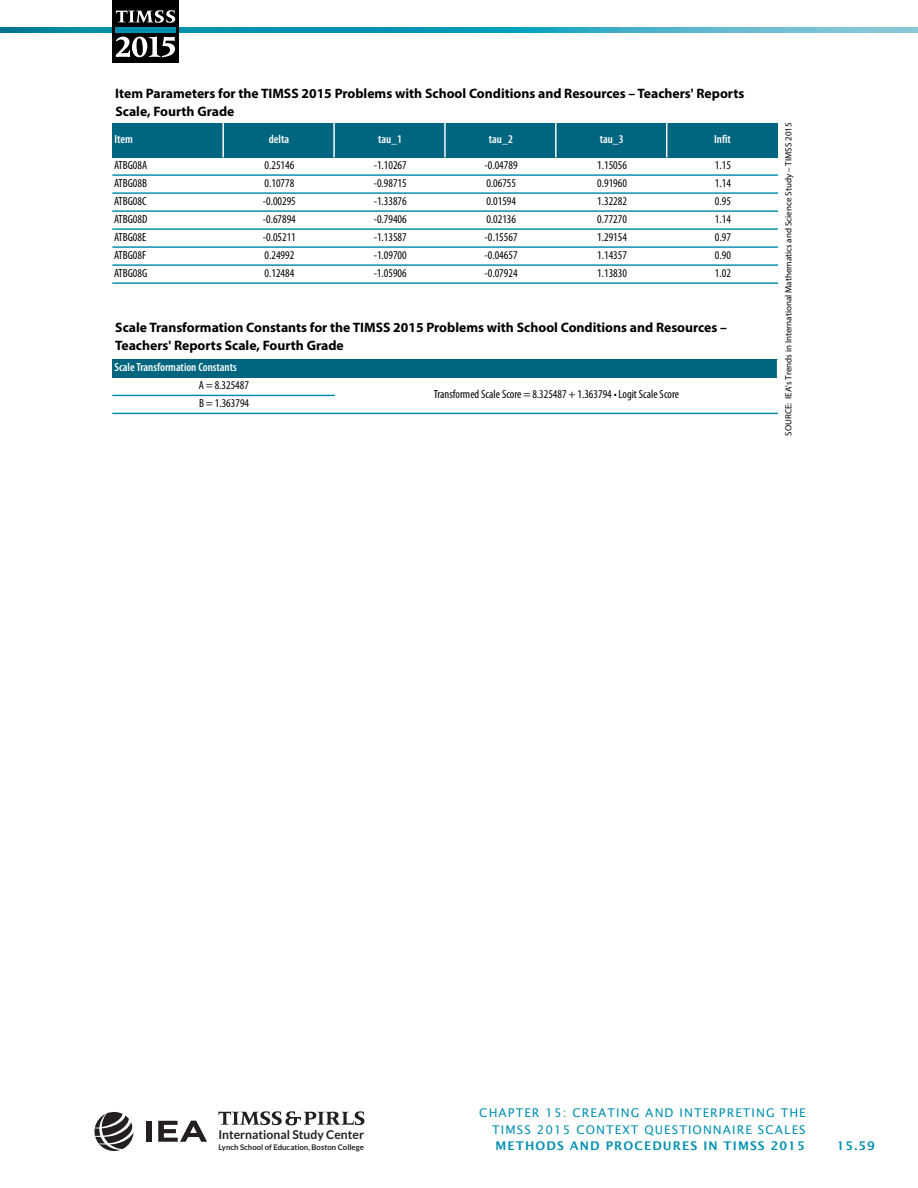
<style>
.page{position:relative;width:918px;height:1188px;background:#fff}
.page>*{position:absolute;margin:0;border:0;box-sizing:border-box;transform-origin:0 0}
.t1{font:700 13.65px/17.7px "Myriad Pro";color:#000}
.t2{font:700 12.15px "Lato";color:#231f20}
.t3{font:12px/16.5px "Lucida Sans";letter-spacing:.09em;color:#008fb1;text-align:right}
.t4{font:600 12px "Lucida Sans";letter-spacing:.09em;color:#008fb1}
.t5{font:condensed 11.85px "Myriad Pro";color:#000}
.t6{font:600 condensed 11.85px/18px "Myriad Pro";color:#fff}
.t7{font:9px "Myriad Pro";color:#000}
.t8{font:700 7.8px "Lato";color:#231f20}
.s1{font-weight:400;color:#000}
</style>
<div class="page">
<svg style="left:0;top:27px;width:918px;height:6px;background:#29a2bc"></svg>
<div style="left:112px;top:0;width:67px;height:63px;background:#000"></div>
<svg style="left:116px;top:10px;width:59px;height:13px"></svg>
<svg style="left:116px;top:37px;width:59px;height:20px"></svg>
<div style="left:115px;top:27px;width:61px;height:6px;background:#008fb1"></div>
<svg style="left:94px;top:1112px;width:40px;height:39px"></svg>
<div style="left:146px;top:1121px;width:6px;height:21px;background:#231f20"></div>
<svg style="left:158px;top:1121px;width:49px;height:21px"></svg>
<svg style="left:218px;top:1111px;width:146px;height:14px"></svg>
<div style="left:112px;top:123px;width:666px;height:34px;background:#00667f"></div>
<div style="left:112px;top:359px;width:666px;height:19px;background:#00667f"></div>
<hr style="left:333px;top:123px;width:2px;height:34px;background:#fff">
<hr style="left:222px;top:123px;width:2px;height:34px;background:#fff">
<hr style="left:444px;top:123px;width:2px;height:34px;background:#fff">
<hr style="left:555px;top:123px;width:2px;height:34px;background:#fff">
<hr style="left:666px;top:123px;width:1px;height:34px;background:#fff">
<svg style="left:777px;top:359px;width:1px;height:19px"></svg>
<hr style="left:112px;top:174px;width:666px;height:2px;background:#008bb0">
<hr style="left:112px;top:192px;width:666px;height:2px;background:#008bb0">
<hr style="left:112px;top:210px;width:666px;height:2px;background:#008bb0">
<hr style="left:112px;top:228px;width:666px;height:2px;background:#008bb0">
<hr style="left:112px;top:246px;width:666px;height:2px;background:#008bb0">
<hr style="left:112px;top:264px;width:666px;height:2px;background:#008bb0">
<hr style="left:112px;top:282px;width:666px;height:2px;background:#008bb0">
<hr style="left:112px;top:395px;width:223px;height:1px;background:#008bb0">
<hr style="left:112px;top:413px;width:666px;height:1px;background:#008bb0">
<p class="t1" style="left:115px;top:84px;width:631px">Item Parameters for the TIMSS 2015 Problems with School Conditions and Resources – Teachers' Reports<br>Scale, Fourth Grade</p>
<p class="t6" style="left:114px;top:130px;width:20px">Item</p>
<p class="t6" style="left:269px;top:130px;width:22px">delta</p>
<p class="t6" style="left:378px;top:130px;width:25px">tau_1</p>
<p class="t6" style="left:489px;top:130px;width:25px">tau_2</p>
<p class="t6" style="left:600px;top:130px;width:25px">tau_3</p>
<p class="t6" style="left:714px;top:130px;width:18px">Infit</p>
<p class="t5" style="left:114px;top:158px;width:35px">ATBG08A</p>
<p class="t5" style="left:265px;top:158px;width:31px">0.25146</p>
<p class="t5" style="left:374px;top:158px;width:35px">-1.10267</p>
<p class="t5" style="left:485px;top:158px;width:35px">-0.04789</p>
<p class="t5" style="left:597px;top:158px;width:31px">1.15056</p>
<p class="t5" style="left:715px;top:158px;width:18px">1.15</p>
<p class="t5" style="left:114px;top:176px;width:34px">ATBG08B</p>
<p class="t5" style="left:265px;top:176px;width:31px">0.10778</p>
<p class="t5" style="left:374px;top:176px;width:35px">-0.98715</p>
<p class="t5" style="left:486px;top:176px;width:31px">0.06755</p>
<p class="t5" style="left:597px;top:176px;width:31px">0.91960</p>
<p class="t5" style="left:715px;top:176px;width:18px">1.14</p>
<p class="t5" style="left:114px;top:194px;width:34px">ATBG08C</p>
<p class="t5" style="left:263px;top:194px;width:35px">-0.00295</p>
<p class="t5" style="left:374px;top:194px;width:35px">-1.33876</p>
<p class="t5" style="left:486px;top:194px;width:31px">0.01594</p>
<p class="t5" style="left:597px;top:194px;width:31px">1.32282</p>
<p class="t5" style="left:715px;top:194px;width:18px">0.95</p>
<p class="t5" style="left:114px;top:212px;width:35px">ATBG08D</p>
<p class="t5" style="left:263px;top:212px;width:35px">-0.67894</p>
<p class="t5" style="left:374px;top:212px;width:35px">-0.79406</p>
<p class="t5" style="left:486px;top:212px;width:31px">0.02136</p>
<p class="t5" style="left:597px;top:212px;width:31px">0.77270</p>
<p class="t5" style="left:715px;top:212px;width:18px">1.14</p>
<p class="t5" style="left:114px;top:230px;width:34px">ATBG08E</p>
<p class="t5" style="left:263px;top:230px;width:35px">-0.05211</p>
<p class="t5" style="left:374px;top:230px;width:35px">-1.13587</p>
<p class="t5" style="left:485px;top:230px;width:35px">-0.15567</p>
<p class="t5" style="left:597px;top:230px;width:31px">1.29154</p>
<p class="t5" style="left:715px;top:230px;width:18px">0.97</p>
<p class="t5" style="left:485px;top:266px;width:35px">-0.07924</p>
<p class="t5" style="left:114px;top:248px;width:34px">ATBG08F</p>
<p class="t5" style="left:265px;top:248px;width:31px">0.24992</p>
<p class="t5" style="left:374px;top:248px;width:35px">-1.09700</p>
<p class="t5" style="left:485px;top:248px;width:35px">-0.04657</p>
<p class="t5" style="left:597px;top:248px;width:31px">1.14357</p>
<p class="t5" style="left:715px;top:248px;width:18px">0.90</p>
<p class="t5" style="left:114px;top:266px;width:35px">ATBG08G</p>
<p class="t5" style="left:265px;top:266px;width:31px">0.12484</p>
<p class="t5" style="left:374px;top:266px;width:35px">-1.05906</p>
<p class="t5" style="left:597px;top:266px;width:31px">1.13830</p>
<p class="t5" style="left:715px;top:266px;width:18px">1.02</p>
<p class="t1" style="left:115px;top:319px;width:613px">Scale Transformation Constants for the TIMSS 2015 Problems with School Conditions and Resources –<br>Teachers' Reports Scale, Fourth Grade</p>
<p class="t6" style="left:199px;top:359px;width:52px;text-indent:-84px">Scale Transformation Constants<br><span class="s1">A = 8.325487</span></p>
<p class="t5" style="left:434px;top:387px;width:247px">Transformed Scale Score = 8.325487 + 1.363794 • Logit Scale Score</p>
<p class="t5" style="left:199px;top:396px;width:52px">B = 1.363794</p>
<p class="t7" style="left:783px;top:436px;width:315px;rotate:-90deg">SOURCE: IEA's Trends in International Mathematics and Science Study – TIMSS 2015</p>
<p class="t2" style="left:218px;top:1128px;width:147px">International Study Center</p>
<p class="t8" style="left:218px;top:1143px;width:147px">Lynch School of Education, Boston College</p>
<p class="t3" style="left:479px;top:1105px;width:328px">CHAPTER 15: CREATING AND INTERPRETING THE<br>TIMSS 2015 CONTEXT QUESTIONNAIRE SCALES</p>
<p class="t4" style="left:496px;top:1139px;width:311px">METHODS AND PROCEDURES IN TIMSS 2015</p>
<p class="t4" style="left:837px;top:1139px;width:39px">15.59</p>
</div>
